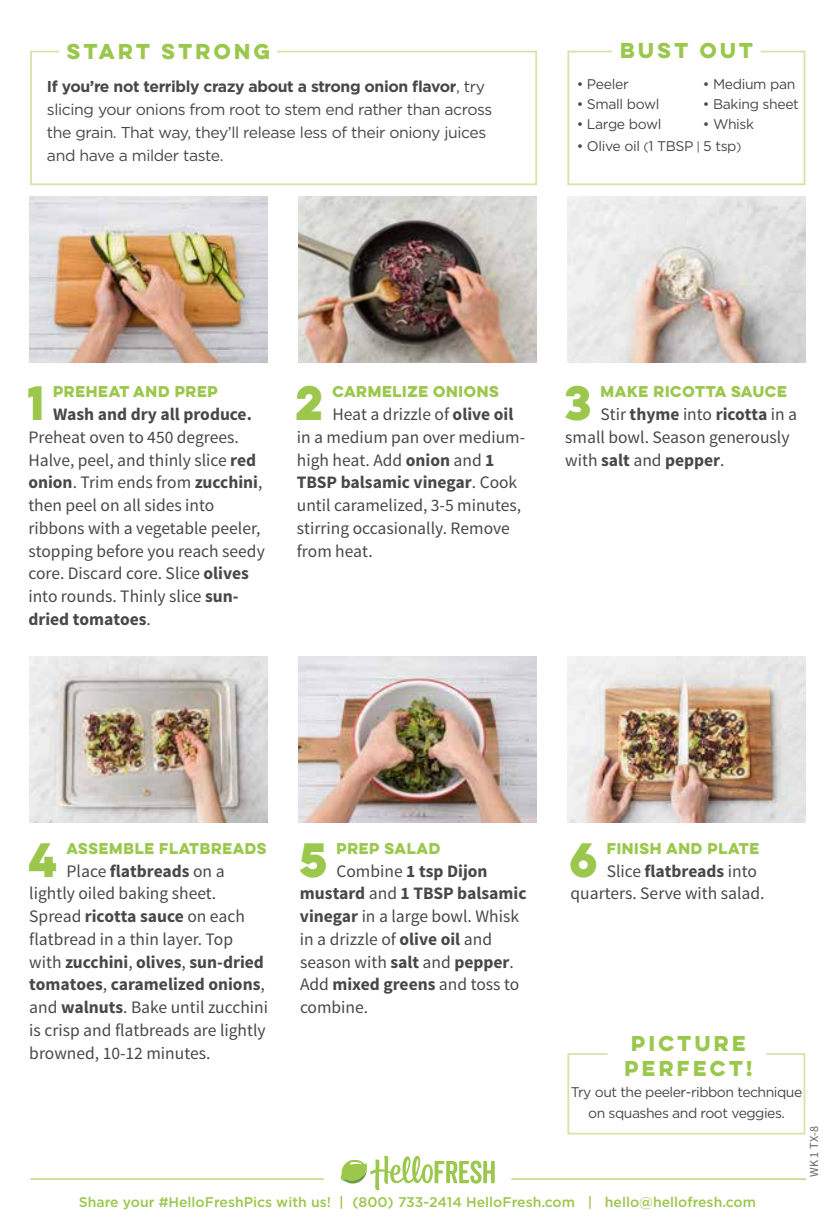
<style>
.page{position:relative;width:835px;height:1228px;background:#fff}
.page>*{position:absolute;margin:0;border:0;box-sizing:border-box;transform-origin:0 0}
.t1{font:700 43.23px "Lulo Clean One";color:#9bc74d}
.t2{font:700 19.25px/24.5px "Lulo Clean One";letter-spacing:-.05em;color:#9bc74d;text-align:center}
.t3{font:17.5px/22.8px "Source Sans Pro";color:#484848}
.t4{font:700 17.5px "Source Sans Pro";color:#484848}
.t5{font:15.75px/22.8px "Gotham";letter-spacing:-.025em;color:#484848}
.t6{font:14px/21px "Gotham";letter-spacing:-.035em;color:#484848;text-align:center}
.t7{font:700 14px "Lulo Clean One";letter-spacing:-.18em;color:#9bc74d}
.t8{font:500 14px "Gotham";color:#9bc74d}
.t9{font:12.25px "Source Sans Pro";color:#636363}
.s1{font-weight:700}
.s2{font-size:12.25px}
</style>
<div class="page">
<img style="left:29px;top:196px;width:238px;height:167px">
<img style="left:298px;top:196px;width:238px;height:167px">
<img style="left:298px;top:656px;width:238px;height:166px">
<img style="left:30px;top:656px;width:237px;height:166px">
<img style="left:567px;top:196px;width:238px;height:167px">
<img style="left:567px;top:656px;width:238px;height:166px">
<svg style="left:30px;top:50px;width:507px;height:136px"></svg>
<svg style="left:567px;top:50px;width:239px;height:136px"></svg>
<svg style="left:341px;top:1156px;width:154px;height:34px"></svg>
<hr style="left:30px;top:1177px;width:294px;height:2px;background:#c7dc91">
<hr style="left:511px;top:1177px;width:295px;height:2px;background:#c7dc91">
<svg style="left:567px;top:1053px;width:239px;height:82px"></svg>
<p class="t2" style="left:67px;top:38px;width:209px">START STRONG</p>
<p class="t2" style="left:620px;top:37px;width:139px">BUST OUT</p>
<p class="t5" style="left:47px;top:75px;width:447px"><span class="s1">If you’re not terribly crazy about a strong onion flavor</span>, try slicing your onions from root to stem end rather than across the grain. That way, they’ll release less of their oniony juices and have a milder taste.</p>
<p class="t6" style="left:577px;top:73px;width:53px">• Peeler</p>
<p class="t6" style="left:703px;top:73px;width:94px">• Medium pan</p>
<p class="t6" style="left:577px;top:93px;width:84px">• Small bowl</p>
<p class="t6" style="left:703px;top:93px;width:98px">• Baking sheet</p>
<p class="t6" style="left:577px;top:113px;width:86px">• Large bowl</p>
<p class="t6" style="left:703px;top:113px;width:53px">• Whisk</p>
<p class="t6" style="left:577px;top:135px;width:166px">• Olive oil <span class="s2">(</span>1 TBSP <span class="s2">|</span> 5 tsp<span class="s2">)</span></p>
<h1 class="t1" style="left:27px;top:369px;width:28px">1</h1>
<p class="t7" style="left:53px;top:381px;width:169px">PREHEAT AND PREP</p>
<p class="t4" style="left:53px;top:403px;width:200px">Wash and dry all produce.</p>
<p class="t3" style="left:28px;top:426px;width:238px">Preheat oven to 450 degrees.<br>Halve, peel, and thinly slice <span class="s1">red onion</span>. Trim ends from <span class="s1">zucchini</span>, then peel on all sides into ribbons with a vegetable peeler, stopping before you reach seedy core. Discard core. Slice <span class="s1">olives </span>into rounds. Thinly slice <span class="s1">sun&shy;dried tomatoes</span>.</p>
<h1 class="t1" style="left:295px;top:369px;width:39px">2</h1>
<p class="t7" style="left:332px;top:381px;width:171px">CARMELIZE ONIONS</p>
<p class="t3" style="left:297px;top:403px;width:230px;text-indent:36px">Heat a drizzle of <span class="s1">olive oil </span>in a medium pan over medium&shy;high heat. Add <span class="s1">onion</span> and <span class="s1">1<br>TBSP balsamic vinegar</span>. Cook until caramelized, 3-5 minutes, stirring occasionally. Remove from heat.</p>
<h1 class="t1" style="left:564px;top:369px;width:38px">3</h1>
<p class="t7" style="left:600px;top:381px;width:191px">MAKE RICOTTA SAUCE</p>
<p class="t3" style="left:565px;top:403px;width:233px;text-indent:35px">Stir <span class="s1">thyme</span> into <span class="s1">ricotta</span> in a small bowl. Season generously with <span class="s1">salt</span> and <span class="s1">pepper</span>.</p>
<h1 class="t1" style="left:29px;top:825px;width:40px">4</h1>
<p class="t7" style="left:67px;top:837px;width:205px">ASSEMBLE FLATBREADS</p>
<p class="t3" style="left:29px;top:859px;width:240px;text-indent:37px">Place <span class="s1">flatbreads</span> on a lightly oiled baking sheet.<br>Spread <span class="s1">ricotta sauce</span> on each flatbread in a thin layer. Top with <span class="s1">zucchini</span>, <span class="s1">olives</span>, <span class="s1">sun-dried tomatoes</span>, <span class="s1">caramelized onions</span>, and <span class="s1">walnuts</span>. Bake until zucchini is crisp and flatbreads are lightly browned, 10-12 minutes.</p>
<h1 class="t1" style="left:299px;top:825px;width:40px">5</h1>
<p class="t7" style="left:336px;top:837px;width:108px">PREP SALAD</p>
<p class="t3" style="left:300px;top:859px;width:228px;text-indent:36px">Combine <span class="s1">1 tsp Dijon mustard</span> and <span class="s1">1 TBSP balsamic vinegar</span> in a large bowl. Whisk in a drizzle of <span class="s1">olive oil</span> and season with <span class="s1">salt</span> and <span class="s1">pepper</span>.<br>Add <span class="s1">mixed greens</span> and toss to combine.</p>
<h1 class="t1" style="left:569px;top:825px;width:39px">6</h1>
<p class="t7" style="left:606px;top:837px;width:157px">FINISH AND PLATE</p>
<p class="t3" style="left:570px;top:859px;width:195px;text-indent:36px">Slice <span class="s1">flatbreads</span> into quarters. Serve with salad.</p>
<p class="t2" style="left:624px;top:1030px;width:134px">PICTURE<br>PERFECT!</p>
<p class="t6" style="left:571px;top:1081px;width:233px">Try out the peeler-ribbon technique on squashes and root veggies.</p>
<p class="t8" style="left:79px;top:1192px;width:679px">Share your #HelloFreshPics with us! | (800) 733-2414 HelloFresh.com | hello@hellofresh.com</p>
<p class="t9" style="left:806px;top:1177px;width:53px;rotate:-90deg">WK 1 TX-8</p>
</div>
